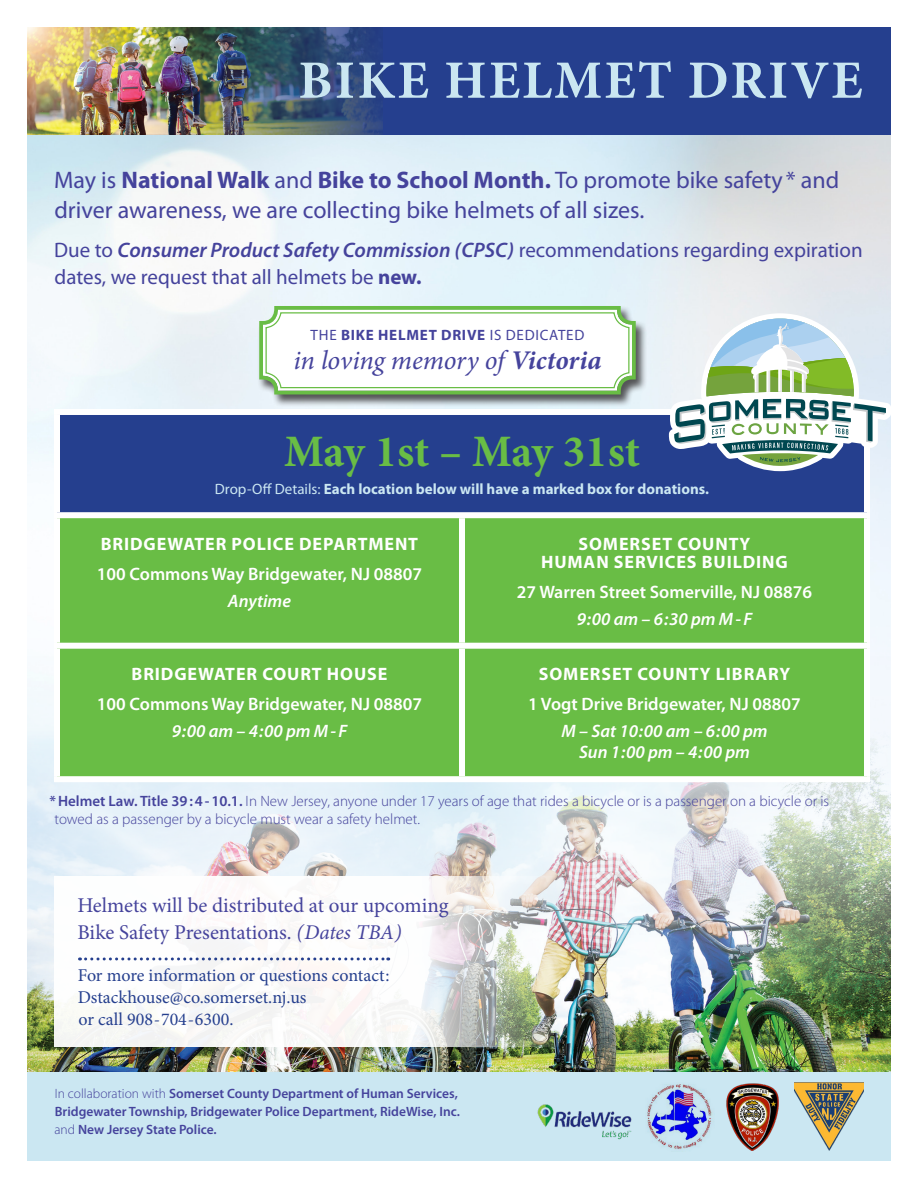
<style>
.page{position:relative;width:918px;height:1188px;background:#fff}
.page>*{position:absolute;margin:0;border:0;box-sizing:border-box;transform-origin:0 0}
.t1{font:700 54px "Minion Pro";letter-spacing:.04em;color:#cae6f1}
.Table_header-text{font:700 45px "Minion Pro";letter-spacing:-.005em;color:#69bd45}
.Body_text-itc-minion{font:italic 27px "Minion Pro";letter-spacing:-.01em;color:#45439c}
.Body_text{font:24px/30px "Myriad Pro";color:#45439c}
.Body_text-2{font:21px/27px "Myriad Pro";color:#45439c}
.Body_text-3{font:21px/27px "Minion Pro";color:#45439c}
.Table_text-semi{font:600 18px "Myriad Pro";color:#fff}
.Table_text-allcaps{font:700 18px/18px "Myriad Pro";letter-spacing:.05em;color:#fff;text-align:center}
.For_more{font:18px/21.6px "Minion Pro";color:#253f8e}
.Table_text-itc{font:italic 600 18px/21px "Myriad Pro";color:#fff;text-align:center}
.Disclaimer{font:300 15px/18px "Myriad Pro";color:#45439c}
.Body_text-table{font:700 15px "Myriad Pro";color:#cbe7f2}
.Body_text-allcaps{font:700 15px "Myriad Pro";letter-spacing:.05em;color:#45439c}
.Disclaimer_2{font:600 13.5px/18px "Myriad Pro";color:#45439c}
.s1{color:#cbe7f2}
.s2{font-weight:700}
.s3{font-weight:600;font-style:italic}
.s4{font-weight:400}
.s5{font-weight:600}
.s6{font-style:italic}
.s7{font-weight:300}
</style>
<div class="page">
<div style="left:27px;top:27px;width:864px;height:108px;background:#253f8e"></div>
<img style="left:27px;top:654px;width:864px;height:418px">
<img style="left:27px;top:27px;width:356px;height:108px">
<div style="left:27px;top:1072px;width:864px;height:89px;background:#cbe7f2"></div>
<svg style="left:54px;top:876px;width:506px;height:171px"></svg>
<div style="left:57px;top:412px;width:810px;height:103px;background:#253f8e"></div>
<div style="left:60px;top:518px;width:804px;height:258px;background:#69bd45"></div>
<div style="left:54px;top:409px;width:408px;height:6px;background:#fff"></div>
<div style="left:54px;top:415px;width:6px;height:97px;background:#fff"></div>
<div style="left:462px;top:409px;width:408px;height:6px;background:#fff"></div>
<div style="left:864px;top:415px;width:6px;height:97px;background:#fff"></div>
<div style="left:54px;top:512px;width:408px;height:6px;background:#fff"></div>
<div style="left:462px;top:512px;width:408px;height:6px;background:#fff"></div>
<div style="left:459px;top:518px;width:6px;height:125px;background:#fff"></div>
<div style="left:54px;top:643px;width:408px;height:6px;background:#fff"></div>
<div style="left:54px;top:649px;width:6px;height:127px;background:#fff"></div>
<div style="left:462px;top:643px;width:408px;height:6px;background:#fff"></div>
<div style="left:459px;top:649px;width:6px;height:127px;background:#fff"></div>
<div style="left:864px;top:649px;width:6px;height:127px;background:#fff"></div>
<div style="left:54px;top:776px;width:408px;height:6px;background:#fff"></div>
<div style="left:462px;top:776px;width:408px;height:6px;background:#fff"></div>
<svg style="left:669px;top:313px;width:222px;height:158px"></svg>
<img style="left:726px;top:1083px;width:53px;height:67px">
<img style="left:647px;top:1084px;width:65px;height:66px">
<img style="left:795px;top:1082px;width:69px;height:68px">
<img style="left:537px;top:1104px;width:95px;height:36px">
<svg style="left:80px;top:957px;width:309px;height:3px"></svg>
<div style="left:257px;top:306px;width:390px;height:101px;background:#231f20;opacity:.75"></div>
<svg style="left:257px;top:304px;width:381px;height:92px"></svg>
<div style="left:265px;top:312px;width:365px;height:76px;border:1px solid #69bd45;border-radius:15px"></div>
<p class="t1" style="left:298px;top:42px;width:566px">BIKE HELMET DRI<span class="s1">V</span>E</p>
<p class="Body_text" style="left:54px;top:164px;width:787px">May is <span class="s2">National Walk</span> and <span class="s2">Bike to School Month.</span> To promote bike safety * and driver awareness, we are collecting bike helmets of all sizes.</p>
<p class="Body_text-2" style="left:54px;top:236px;width:810px">Due to <span class="s3">Consumer Product Safety Commission (CPSC)</span> recommendations regarding expiration dates, we request that all helmets be <span class="s2">new.</span></p>
<p class="Body_text-allcaps" style="left:311px;top:325px;width:275px"><span class="s4">THE</span> BIKE HELMET DRIVE <span class="s4">IS DEDICATED</span></p>
<p class="Body_text-itc-minion" style="left:293px;top:342px;width:310px">in loving memory of <span class="s2">Victoria</span></p>
<p class="Table_header-text" style="left:284px;top:420px;width:357px">May 1st – May 31st</p>
<p class="Body_text-table" style="left:215px;top:479px;width:496px"><span class="s4">Drop-Off Details:</span> Each location below will have a marked box for donations.</p>
<p class="Table_text-allcaps" style="left:101px;top:534px;width:319px">BRIDGEWATER POLICE DEPARTMENT</p>
<p class="Table_text-semi" style="left:97px;top:562px;width:327px">100 Commons Way Bridgewater, NJ 08807</p>
<p class="Table_text-itc" style="left:228px;top:590px;width:65px">Anytime</p>
<p class="Table_text-allcaps" style="left:132px;top:665px;width:257px">BRIDGEWATER COURT HOUSE</p>
<p class="Table_text-semi" style="left:97px;top:693px;width:327px">100 Commons Way Bridgewater, NJ 08807</p>
<p class="Table_text-itc" style="left:172px;top:720px;width:177px">9:00 am – 4:00 pm M-F</p>
<p class="Table_text-allcaps" style="left:541px;top:534px;width:248px">SOMERSET COUNTY<br>HUMAN SERVICES BUILDING</p>
<p class="Table_text-semi" style="left:517px;top:580px;width:297px">27 Warren Street Somerville, NJ 08876</p>
<p class="Table_text-itc" style="left:577px;top:608px;width:177px">9:00 am – 6:30 pm M-F</p>
<p class="Table_text-allcaps" style="left:539px;top:665px;width:253px">SOMERSET COUNTY LIBRARY</p>
<p class="Table_text-semi" style="left:528px;top:693px;width:274px">1 Vogt Drive Bridgewater, NJ 08807</p>
<p class="Table_text-itc" style="left:561px;top:720px;width:208px">M – Sat 10:00 am – 6:00 pm<br>Sun 1:00 pm – 4:00 pm</p>
<p class="Disclaimer" style="left:54px;top:793px;width:776px;text-indent:-5px"><span class="s5">*Helmet Law. Title 39:4-10.1.</span> In New Jersey, anyone under 17 years of age that rides a bicycle or is a passenger on a bicycle or is towed as a passenger by a bicycle must wear a safety helmet.</p>
<p class="Body_text-3" style="left:77px;top:892px;width:373px">Helmets will be distributed at our upcoming<br>Bike Safety Presentations. <span class="s6">(Dates TBA)</span></p>
<p class="For_more" style="left:78px;top:965px;width:313px">For more information or questions contact:<br>Dstackhouse@co.somerset.nj.us<br>or call 908-704-6300.</p>
<p class="Disclaimer_2" style="left:54px;top:1084px;width:407px"><span class="s7">In collaboration with</span> Somerset County Department of Human Services,<br>Bridgewater Township, Bridgewater Police Department, RideWise, Inc. <span class="s7">and</span> New Jersey State Police.</p>
</div>
